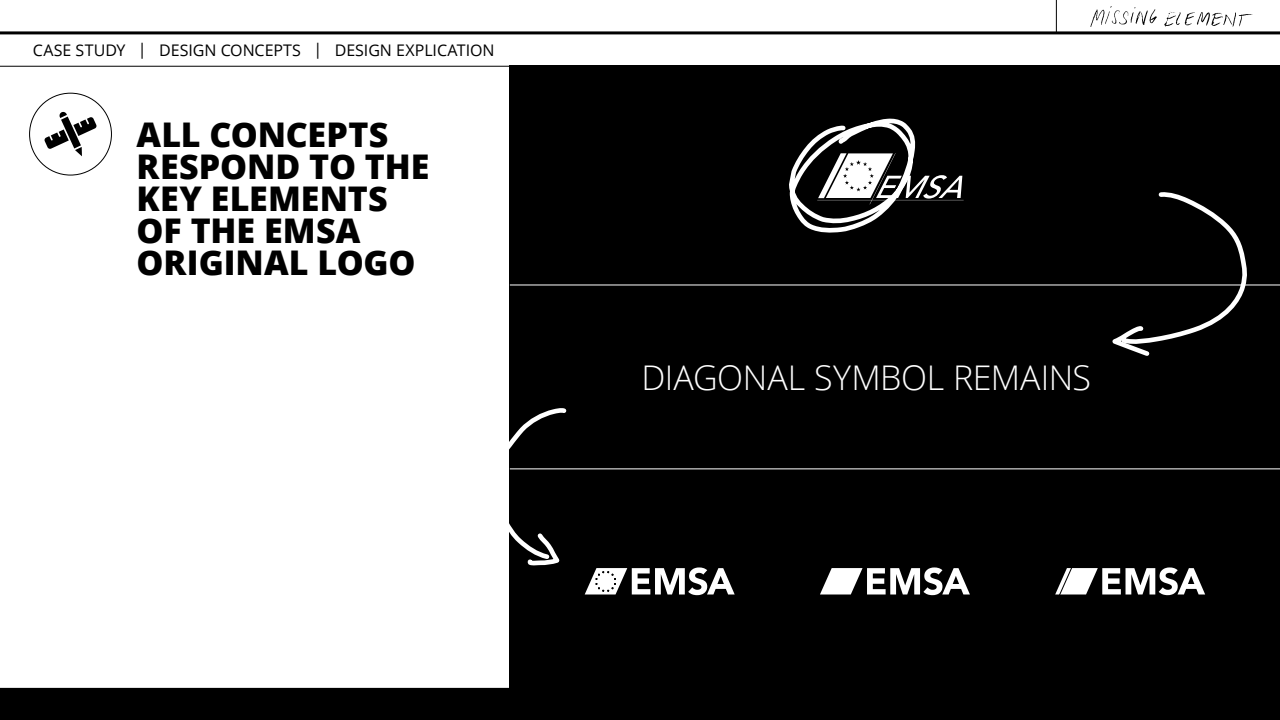
<style>
.page{position:relative;width:1280px;height:720px;background:#fff}
.page>*{position:absolute;margin:0;border:0;box-sizing:border-box;transform-origin:0 0}
.headline{font:800 34px/32px "Open Sans";letter-spacing:-.005em;color:#000}
.headline-2{font:300 34px "Open Sans";letter-spacing:-.01em;color:#fff}
.header1{font:16px "Open Sans";letter-spacing:-.005em;color:#000}
</style>
<div class="page">
<img style="left:1090px;top:6px;width:163px;height:21px">
<hr style="left:0;top:31px;width:1280px;height:3px;background:#000">
<hr style="left:0;top:66px;width:1280px;height:1px;background:#000">
<hr style="left:1056px;top:0;width:1px;height:33px;background:#000">
<div style="left:29px;top:93px;width:83px;height:83px;border:1px solid #000;border-radius:50%"></div>
<div style="left:0;top:688px;width:1280px;height:32px;background:#000"></div>
<div style="left:510px;top:66px;width:770px;height:622px;background:#000"></div>
<hr style="left:510px;top:284px;width:770px;height:1px;background:#fff">
<hr style="left:510px;top:468px;width:770px;height:1px;background:#fff">
<svg style="left:1102px;top:192px;width:148px;height:164px"></svg>
<svg style="left:509px;top:408px;width:61px;height:160px"></svg>
<svg style="left:44px;top:111px;width:53px;height:45px"></svg>
<svg style="left:789px;top:118px;width:175px;height:115px"></svg>
<svg style="left:585px;top:567px;width:150px;height:28px"></svg>
<svg style="left:820px;top:567px;width:150px;height:28px"></svg>
<svg style="left:1055px;top:567px;width:150px;height:28px"></svg>
<p class="header1" style="left:33px;top:39px;width:463px">CASE STUDY | DESIGN CONCEPTS | DESIGN EXPLICATION</p>
<p class="headline" style="left:137px;top:117px;width:294px">ALL CONCEPTS<br>RESPOND TO THE<br>KEY ELEMENTS<br>OF THE EMSA<br>ORIGINAL LOGO</p>
<p class="headline-2" style="left:641px;top:354px;width:451px">DIAGONAL SYMBOL REMAINS</p>
</div>
